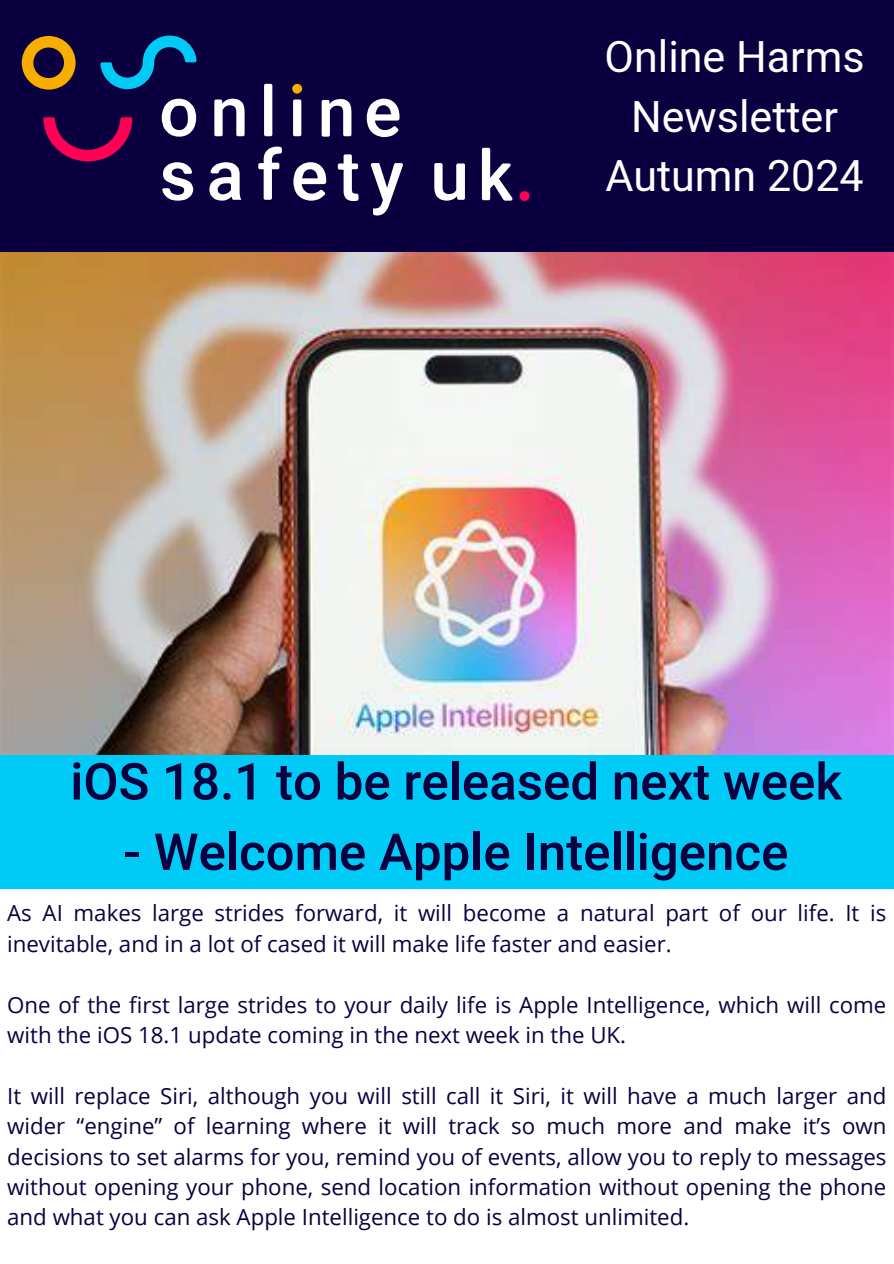
<style>
.page{position:relative;width:894px;height:1264px;background:#fff}
.page>*{position:absolute;margin:0;border:0;box-sizing:border-box;transform-origin:0 0}
.t1{font:500 50.85px "Heebo";color:#0a003f}
.t2{font:42.9px/59.7px "Heebo";color:#fff;text-align:center}
.t3{font:22.2px/30.3px "Open Sans";color:#0a003f}
</style>
<div class="page">
<div style="left:0;top:0;width:893px;height:253px;background:#0a003f"></div>
<div style="left:0;top:755px;width:893px;height:133px;background:#00caf6"></div>
<svg style="left:43px;top:117px;width:89px;height:44px"></svg>
<svg style="left:22px;top:36px;width:54px;height:54px"></svg>
<svg style="left:162px;top:99px;width:34px;height:38px"></svg>
<svg style="left:214px;top:99px;width:30px;height:37px"></svg>
<div style="left:264px;top:84px;width:8px;height:52px;background:#fff;border-radius:2px"></div>
<div style="left:293px;top:99px;width:8px;height:37px;background:#fff;border-radius:2px"></div>
<svg style="left:321px;top:99px;width:30px;height:38px"></svg>
<svg style="left:366px;top:99px;width:33px;height:38px"></svg>
<svg style="left:162px;top:162px;width:31px;height:39px"></svg>
<svg style="left:209px;top:162px;width:32px;height:39px"></svg>
<svg style="left:258px;top:146px;width:24px;height:54px"></svg>
<svg style="left:293px;top:162px;width:33px;height:39px"></svg>
<svg style="left:338px;top:154px;width:20px;height:47px"></svg>
<svg style="left:370px;top:163px;width:33px;height:52px"></svg>
<svg style="left:434px;top:163px;width:31px;height:38px"></svg>
<svg style="left:482px;top:148px;width:31px;height:53px"></svg>
<svg style="left:100px;top:36px;width:96px;height:53px"></svg>
<div style="left:519px;top:191px;width:10px;height:10px;background:#f05;border-radius:50%"></div>
<div style="left:292px;top:84px;width:10px;height:10px;background:#f8ae00;border-radius:50%"></div>
<img style="left:0;top:253px;width:893px;height:501px">
<h2 class="t2" style="left:604px;top:29px;width:261px">Online Harms<br>Newsletter<br>Autumn 2024</h2>
<p class="t1" style="left:70px;top:746px;width:773px">iOS 18.1 to be released next week</p>
<p class="t1" style="left:124px;top:816px;width:665px">- Welcome Apple Intelligence</p>
<p class="t3" style="left:7px;top:897px;width:880px">As AI makes large strides forward, it will become a natural part of our life. It is inevitable, and in a lot of cased it will make life faster and easier.</p>
<p class="t3" style="left:7px;top:988px;width:880px">One of the first large strides to your daily life is Apple Intelligence, which will come with the iOS 18.1 update coming in the next week in the UK.</p>
<h1 class="t3" style="left:7px;top:1080px;width:880px;text-align:justify">It will replace Siri, although you will still call it Siri, it will have a much larger and wider “engine” of learning where it will track so much more and make it’s own decisions to set alarms for you, remind you of events, allow you to reply to messages without opening your phone, send location information without opening the phone and what you can ask Apple Intelligence to do is almost unlimited.</h1>
</div>
